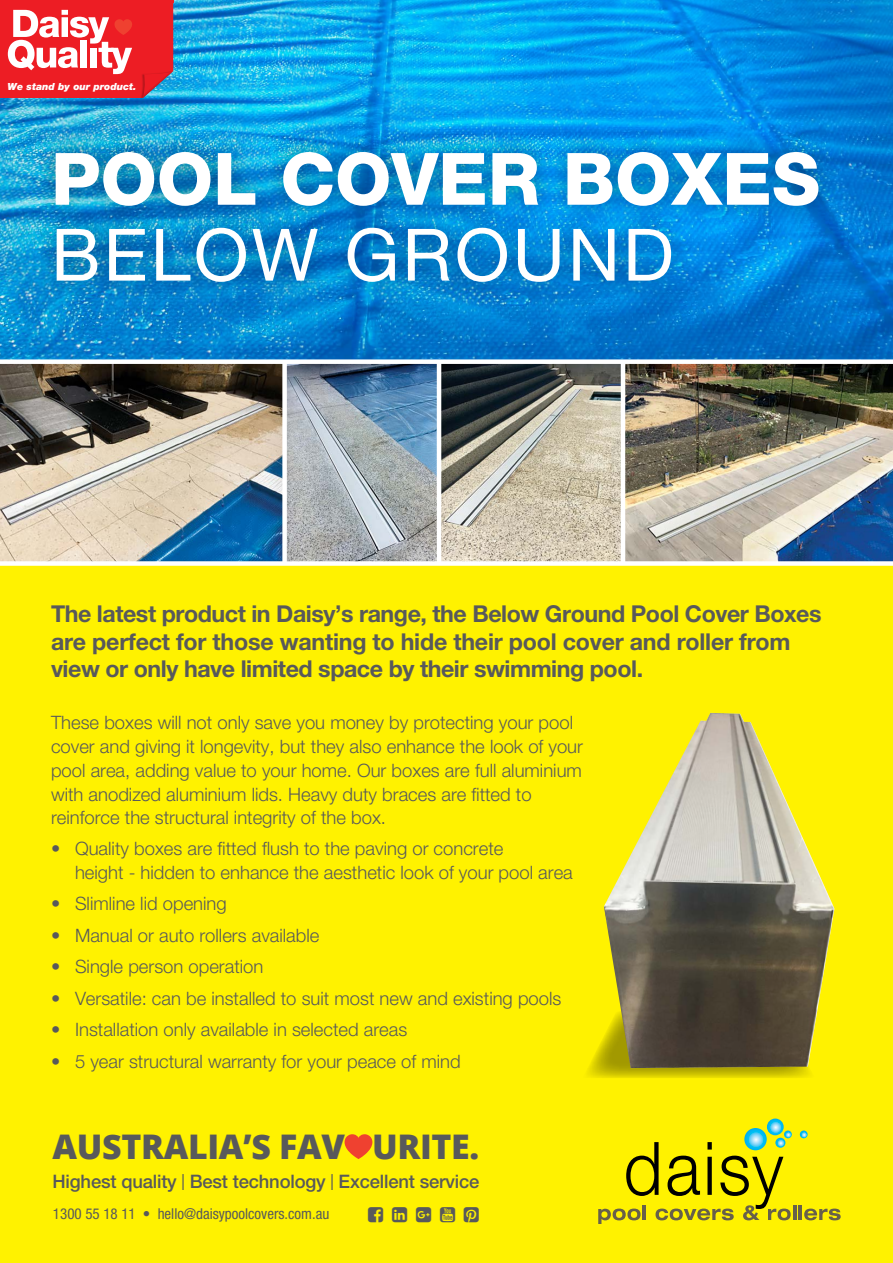
<style>
.page{position:relative;width:893px;height:1263px;background:#fff}
.page>*{position:absolute;margin:0;border:0;box-sizing:border-box;transform-origin:0 0}
.t1{font:800 72.3px "Helvetica Neue LT Std";color:#fff}
.t2{font:72.3px "Helvetica Neue LT Std";letter-spacing:.04em;color:#fff}
.t3{font:800 33.9px "Open Sans";letter-spacing:-.01em;color:#58595b}
.t4{font:700 23.25px/27.9px "Helvetica Neue LT Std";letter-spacing:-.02em;color:#58595b}
.t5{font:500 18.6px "Helvetica Neue LT Std";letter-spacing:-.01em;color:#58595b}
.t6{font:300 18.45px/24px "Helvetica Neue LT Std";color:#58595b}
.t7{font:condensed 15px "Helvetica Neue LT Std";color:#58595b}
.t8{font:italic 900 9.75px "Helvetica Neue LT Std";color:#fff}
.t9{font:italic 900 9.75px "Helvetica Neue LT Std";color:#fff;scale:6.71 1}
.s1{font-weight:300;font-stretch:condensed;font-size:22.35px}
</style>
<div class="page">
<img style="left:0;top:0;width:893px;height:359px">
<div style="left:0;top:402px;width:893px;height:861px;background:#fff200"></div>
<div style="left:34px;top:130px;width:805px;height:173px;background:#000;opacity:.36"></div>
<svg style="left:587px;top:1037px;width:223px;height:41px;background:#d3c700"></svg>
<img style="left:604px;top:713px;width:231px;height:355px">
<img style="left:0;top:364px;width:893px;height:197px">
<div style="left:282px;top:361px;width:5px;height:202px;background:#fff"></div>
<hr style="left:621px;top:361px;width:4px;height:202px;background:#fff">
<hr style="left:437px;top:361px;width:4px;height:202px;background:#fff">
<div style="left:0;top:561px;width:893px;height:5px;background:#fff"></div>
<hr style="left:0;top:0;width:173px;height:2px;background:#ed1d24">
<svg style="left:0;top:2px;width:173px;height:96px"></svg>
<svg style="left:345px;top:1134px;width:27px;height:25px"></svg>
<hr style="left:793px;top:1205px;width:3px;height:15px;background:#67604a">
<hr style="left:799px;top:1205px;width:3px;height:15px;background:#67604a">
<svg style="left:804px;top:1208px;width:37px;height:12px"></svg>
<svg style="left:744px;top:1128px;width:23px;height:22px"></svg>
<svg style="left:767px;top:1118px;width:17px;height:17px"></svg>
<svg style="left:598px;top:1130px;width:194px;height:93px"></svg>
<svg style="left:800px;top:1130px;width:8px;height:8px"></svg>
<p class="t9" style="left:43px;top:81px;width:17px">We</p>
<p class="t8" style="left:8px;top:81px;width:130px">We stand by our product.</p>
<h1 class="t1" style="left:51px;top:136px;width:771px">POOL COVER BOXES</h1>
<h1 class="t2" style="left:51px;top:212px;width:624px">BELOW GROUND</h1>
<p class="t4" style="left:51px;top:599px;width:772px">The latest product in Daisy’s range, the Below Ground Pool Cover Boxes are perfect for those wanting to hide their pool cover and roller from view or only have limited space by their swimming pool.</p>
<p class="t6" style="left:51px;top:709px;width:533px">These boxes will not only save you money by protecting your pool cover and giving it longevity, but they also enhance the look of your pool area, adding value to your home. Our boxes are full aluminium with anodized aluminium lids. Heavy duty braces are fitted to reinforce the structural integrity of the box.</p>
<p class="t6" style="left:75px;top:836px;width:499px;text-indent:-24px">• Quality boxes are fitted flush to the paving or concrete<br>height - hidden to enhance the aesthetic look of your pool area</p>
<p class="t6" style="left:51px;top:891px;width:177px">• Slimline lid opening</p>
<p class="t6" style="left:51px;top:923px;width:270px">• Manual or auto rollers available</p>
<p class="t6" style="left:51px;top:954px;width:214px">• Single person operation</p>
<p class="t6" style="left:51px;top:986px;width:512px">• Versatile: can be installed to suit most new and existing pools</p>
<p class="t6" style="left:51px;top:1017px;width:358px">• Installation only available in selected areas</p>
<p class="t6" style="left:51px;top:1049px;width:411px">• 5 year structural warranty for your peace of mind</p>
<h2 class="t3" style="left:53px;top:1121px;width:428px">AUSTRALIA’S FAV URITE.</h2>
<p class="t5" style="left:53px;top:1171px;width:428px">Highest quality <span class="s1">I</span> Best technology <span class="s1">I</span> Excellent service</p>
<p class="t7" style="left:53px;top:1205px;width:278px">1300 55 18 11 • hello@daisypoolcovers.com.au</p>
</div>
